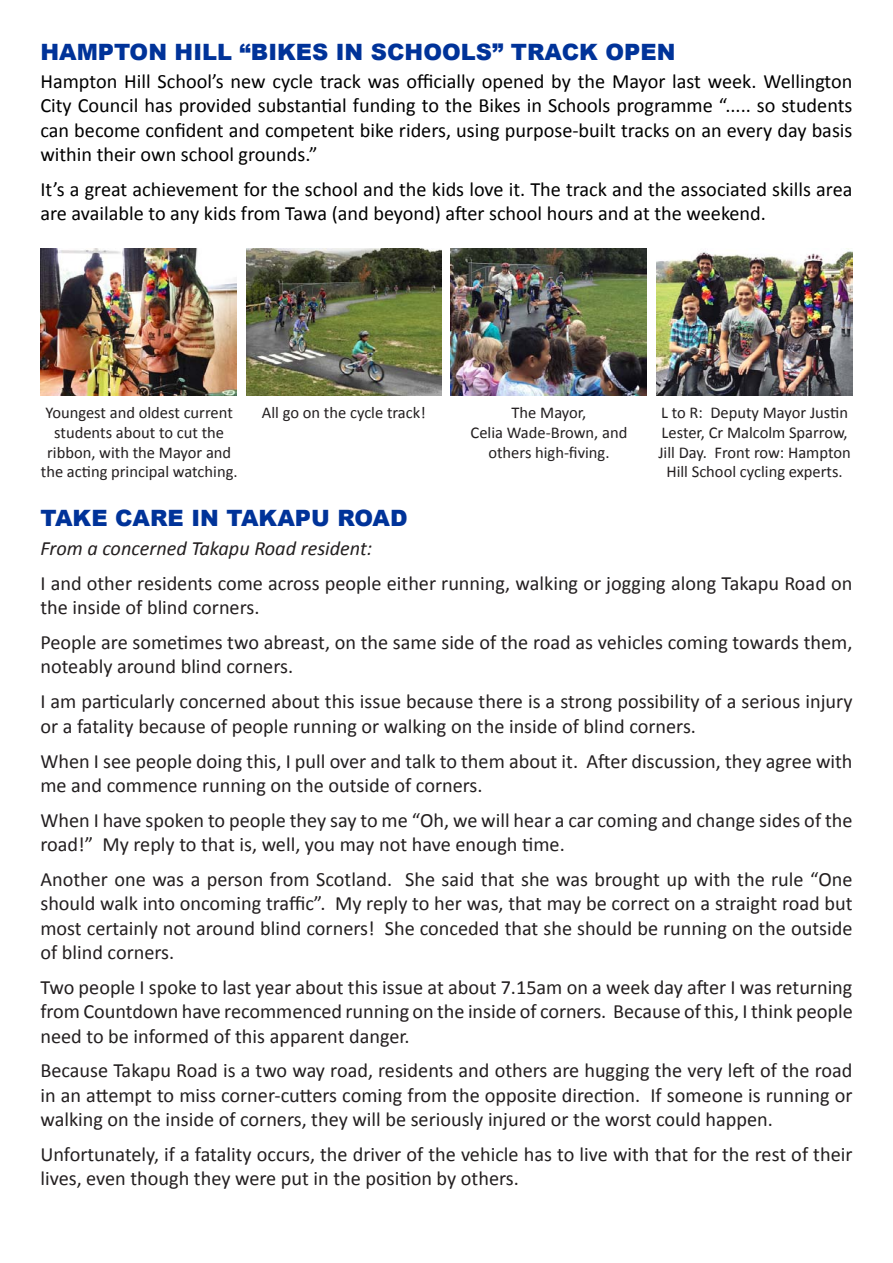
<style>
.page{position:relative;width:893px;height:1263px;background:#fff}
.page>*{position:absolute;margin:0;border:0;box-sizing:border-box;transform-origin:0 0}
.t1{font:900 22.5px "Arial";color:#039}
.t2{font:20.25px/24.3px "Calibri";color:#231f20}
.t3{font:20.25px/24.3px "Calibri";color:#000;text-align:justify}
.t4{font:italic 20.25px "Calibri";color:#231f20}
.t5{font:16.5px/19.8px "Calibri";color:#231f20;text-align:center}
</style>
<div class="page">
<img style="left:451px;top:248px;width:196px;height:147px">
<img style="left:656px;top:248px;width:196px;height:147px">
<img style="left:246px;top:248px;width:196px;height:147px">
<img style="left:40px;top:248px;width:196px;height:147px">
<p class="t1" style="left:40px;top:35px;width:637px">HAMPTON HILL “BIKES IN SCHOOLS” TRACK OPEN</p>
<p class="t3" style="left:40px;top:68px;width:814px">Hampton Hill School’s new cycle track was officially opened by the Mayor last week. Wellington City Council has provided substantial funding to the Bikes in Schools programme “..... so students can become confident and competent bike riders, using purpose-built tracks on an every day basis within their own school grounds.”</p>
<p class="t3" style="left:40px;top:176px;width:814px">It’s a great achievement for the school and the kids love it. The track and the associated skills area are available to any kids from Tawa (and beyond) after school hours and at the weekend.</p>
<p class="t5" style="left:41px;top:402px;width:198px">Youngest and oldest current students about to cut the ribbon, with the Mayor and the acting principal watching.</p>
<p class="t5" style="left:262px;top:402px;width:165px">All go on the cycle track!</p>
<p class="t5" style="left:512px;top:402px;width:76px">The Mayor,</p>
<p class="t5" style="left:471px;top:422px;width:158px">Celia Wade-Brown, and others high-fiving.</p>
<p class="t5" style="left:658px;top:402px;width:194px">L to R: Deputy Mayor Justin<br>Lester, Cr Malcolm Sparrow,<br>Jill Day. Front row: Hampton<br>Hill School cycling experts.</p>
<p class="t1" style="left:40px;top:502px;width:369px">TAKE CARE IN TAKAPU ROAD</p>
<p class="t4" style="left:40px;top:536px;width:333px">From a concerned Takapu Road resident:</p>
<p class="t2" style="left:40px;top:570px;width:813px">I and other residents come across people either running, walking or jogging along Takapu Road on the inside of blind corners.</p>
<p class="t2" style="left:40px;top:629px;width:813px">People are sometimes two abreast, on the same side of the road as vehicles coming towards them, noteably around blind corners.</p>
<p class="t2" style="left:40px;top:688px;width:814px">I am particularly concerned about this issue because there is a strong possibility of a serious injury or a fatality because of people running or walking on the inside of blind corners.</p>
<p class="t2" style="left:40px;top:748px;width:814px">When I see people doing this, I pull over and talk to them about it. After discussion, they agree with me and commence running on the outside of corners.</p>
<p class="t2" style="left:40px;top:807px;width:814px">When I have spoken to people they say to me “Oh, we will hear a car coming and change sides of the road!” My reply to that is, well, you may not have enough time.</p>
<p class="t2" style="left:40px;top:866px;width:814px;text-align:justify">Another one was a person from Scotland. She said that she was brought up with the rule “One should walk into oncoming traffic”. My reply to her was, that may be correct on a straight road but most certainly not around blind corners! She conceded that she should be running on the outside of blind corners.</p>
<p class="t2" style="left:40px;top:974px;width:814px;text-align:justify">Two people I spoke to last year about this issue at about 7.15am on a week day after I was returning from Countdown have recommenced running on the inside of corners. Because of this, I think people need to be informed of this apparent danger.</p>
<p class="t2" style="left:40px;top:1058px;width:814px;text-align:justify">Because Takapu Road is a two way road, residents and others are hugging the very left of the road in an attempt to miss corner-cutters coming from the opposite direction. If someone is running or walking on the inside of corners, they will be seriously injured or the worst could happen.</p>
<p class="t2" style="left:40px;top:1141px;width:814px">Unfortunately, if a fatality occurs, the driver of the vehicle has to live with that for the rest of their lives, even though they were put in the position by others.</p>
</div>
